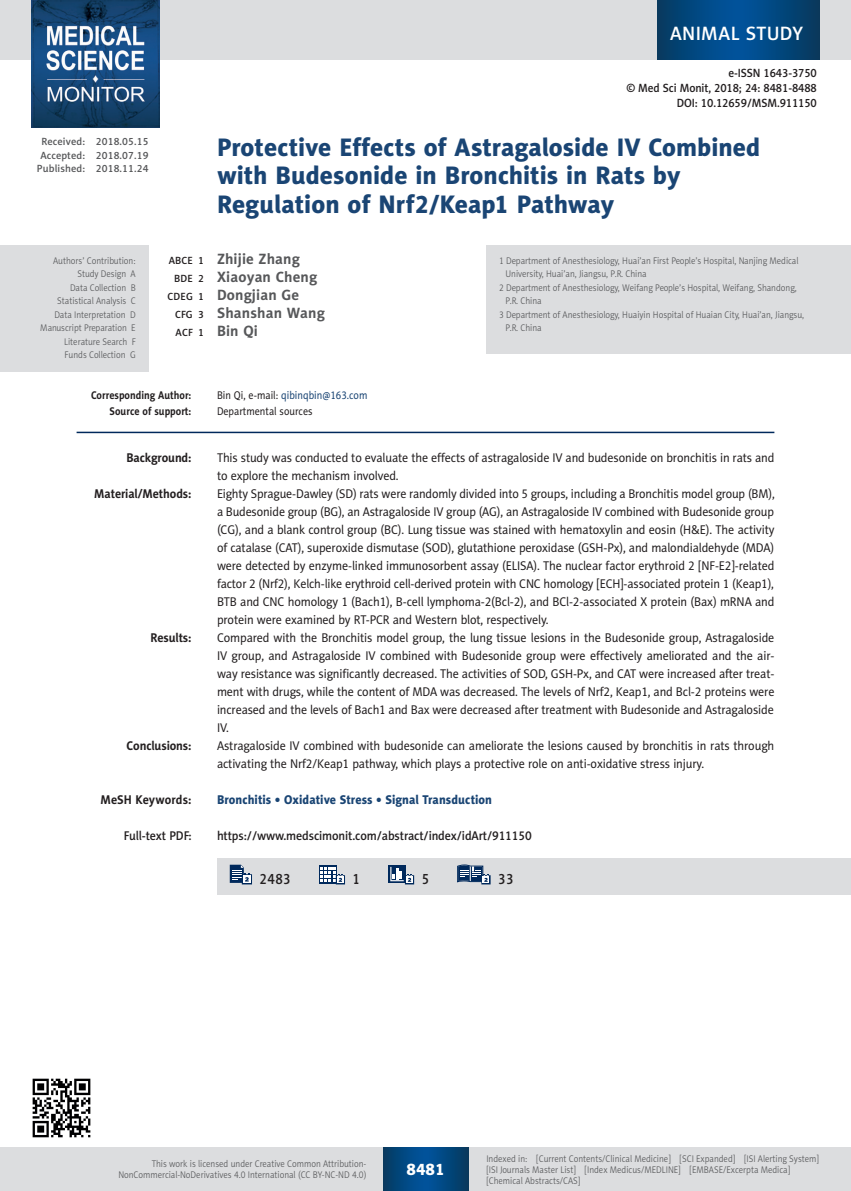
<style>
.page{position:relative;width:851px;height:1191px;background:#fff}
.page>*{position:absolute;margin:0;border:0;box-sizing:border-box;transform-origin:0 0}
.MSM_Tytul{font:25.5px/28.5px "Naomi Sans EFN Heavy";color:#1a4574}
.t1{font:19.5px "Naomi Sans EFN Medium";letter-spacing:.015em;color:#fff}
.t2{font:16.5px "Naomi Sans EFN Heavy";color:#fff}
.MSM_Autorzy{font:700 15px "Naomi Sans EFN";letter-spacing:.01em;color:#57585a}
.MSM_dane{font:15px "Naomi Sans EFN Medium";letter-spacing:.03em;color:#231f20;scale:.9 1}
.MSM_Summary_body{font:12.75px/18px "Naomi Sans EFN";letter-spacing:-.01em;color:#231f20;scale:.95 1}
.MSM_Summary_body-2{font:12.75px/18px "Naomi Sans EFN";letter-spacing:-.01em;color:#231f20;text-align:justify;scale:.94 1}
.MSM_full_text_pdf{font:12.75px "Naomi Sans EFN Medium";letter-spacing:-.01em;color:#231f20;scale:.95 1}
.MSM_keywords{font:12.75px "Naomi Sans EFN Heavy";letter-spacing:.005em;color:#1a4574;scale:.95 1}
.MSM_Summary_body-3{font:700 12.75px "Naomi Sans EFN";letter-spacing:-.01em;color:#231f20;scale:.95 1}
.MSM_Summary_body-4{font:700 12.75px "Naomi Sans EFN";letter-spacing:-.01em;color:#231f20;scale:.94 1}
.MSM_keywords-2{font:700 12.75px "Naomi Sans EFN";letter-spacing:.005em;color:#231f20;scale:.95 1}
.MSM_full_text_pdf-2{font:12px "Naomi Sans EFN Medium";letter-spacing:-.01em;color:#231f20;scale:.95 1}
.MSM_Adres{font:11.25px "Naomi Sans EFN";color:#1a4574;scale:.9 1}
.MSM_Adres-2{font:700 11.25px "Naomi Sans EFN";color:#231f20;scale:.9 1}
.MSM_Support{font:11.25px "Naomi Sans EFN";color:#231f20;scale:.9 1}
.MSM_Support-2{font:700 11.25px "Naomi Sans EFN";color:#231f20;scale:.9 1}
.t3{font:10.5px "Naomi Sans EFN Medium";letter-spacing:.01em;color:#57585a}
.MSM_Afiliacja{font:9.75px/13.5px "Naomi Sans EFN Light";color:#57585a;scale:.9 1}
.s1{font-family:"Naomi Sans EFN Medium";font-weight:400;font-size:10.5px;color:#231f20}
.s2{color:#231f20}
</style>
<div class="page">
<div style="left:217px;top:858px;width:633px;height:36px;background:#dcdddf"></div>
<svg style="left:230px;top:864px;width:22px;height:20px"></svg>
<div style="left:319px;top:865px;width:17px;height:18px;background:#00295c"></div>
<svg style="left:320px;top:866px;width:25px;height:18px"></svg>
<div style="left:388px;top:865px;width:18px;height:18px;background:#00295c"></div>
<svg style="left:390px;top:867px;width:24px;height:17px"></svg>
<svg style="left:457px;top:864px;width:33px;height:20px"></svg>
<hr style="left:77px;top:432px;width:697px;height:1px;background:#00295c">
<div style="left:0;top:246px;width:148px;height:126px;background:#dcdddf"></div>
<div style="left:486px;top:246px;width:364px;height:108px;background:#dcdddf"></div>
<img style="left:32px;top:1078px;width:59px;height:60px">
<div style="left:0;top:1148px;width:850px;height:43px;background:#dcdddf"></div>
<svg style="left:383px;top:1147px;width:85px;height:43px;background:#02477e"></svg>
<div style="left:0;top:0;width:850px;height:60px;background:#dcdddf"></div>
<img style="left:32px;top:0;width:127px;height:128px">
<svg style="left:657px;top:0;width:162px;height:60px;background:#02477e"></svg>
<h2 class="t1" style="left:670px;top:22px;width:134px">ANIMAL STUDY</h2>
<p class="t3" style="left:41px;top:136px;width:109px">Received: 2018.05.15</p>
<p class="t3" style="left:40px;top:149px;width:110px">Accepted: 2018.07.19</p>
<p class="t3" style="left:37px;top:163px;width:113px">Published: 2018.11.24</p>
<p class="MSM_Afiliacja" style="left:53px;top:254px;width:93px">Authors’ Contribution:</p>
<p class="MSM_Afiliacja" style="left:77px;top:267px;width:66px">Study Design A</p>
<p class="MSM_Afiliacja" style="left:70px;top:281px;width:74px">Data Collection B</p>
<p class="MSM_Afiliacja" style="left:57px;top:294px;width:89px">Statistical Analysis C</p>
<p class="MSM_Afiliacja" style="left:54px;top:308px;width:92px">Data Interpretation D</p>
<p class="MSM_Afiliacja" style="left:40px;top:321px;width:107px">Manuscript Preparation E</p>
<p class="MSM_Afiliacja" style="left:64px;top:335px;width:81px">Literature Search F</p>
<p class="MSM_Afiliacja" style="left:65px;top:348px;width:80px">Funds Collection G</p>
<p class="MSM_full_text_pdf-2" style="left:728px;top:66px;width:95px">e-ISSN 1643-3750</p>
<p class="MSM_full_text_pdf-2" style="left:626px;top:81px;width:202px">© Med Sci Monit, 2018; 24: 8481-8488</p>
<p class="MSM_full_text_pdf-2" style="left:676px;top:96px;width:149px">DOI: 10.12659/MSM.911150</p>
<p class="MSM_Tytul" style="left:217px;top:132px;width:544px">Protective Effects of Astragaloside IV Combined with Budesonide in Bronchitis in Rats by<br>Regulation of Nrf2/Keap1 Pathway</p>
<p class="MSM_Autorzy" style="left:169px;top:250px;width:132px"><span class="s1">ABCE 1</span> Zhijie Zhang</p>
<p class="MSM_Autorzy" style="left:174px;top:268px;width:144px"><span class="s1">BDE 2</span> Xiaoyan Cheng</p>
<p class="MSM_Autorzy" style="left:168px;top:286px;width:133px"><span class="s1">CDEG 1</span> Dongjian Ge</p>
<p class="MSM_Autorzy" style="left:175px;top:304px;width:151px"><span class="s1">CFG 3</span> Shanshan Wang</p>
<p class="MSM_Autorzy" style="left:175px;top:322px;width:84px"><span class="s1">ACF 1</span> Bin Qi</p>
<p class="MSM_Afiliacja" style="left:505px;top:254px;width:327px;text-indent:-6px">1 Department of Anesthesiology, Huai’an First People’s Hospital, Nanjing Medical<br>University, Huai’an, Jiangsu, P.R. China</p>
<p class="MSM_Afiliacja" style="left:505px;top:281px;width:325px;text-indent:-6px">2 Department of Anesthesiology, Weifang People’s Hospital, Weifang, Shandong,<br>P.R. China</p>
<p class="MSM_Afiliacja" style="left:505px;top:308px;width:333px;text-indent:-6px">3 Department of Anesthesiology, Huaiyin Hospital of Huaian City, Huai’an, Jiangsu,<br>P.R. China</p>
<p class="MSM_Adres-2" style="left:91px;top:388px;width:113px">Corresponding Author:</p>
<p class="MSM_Adres" style="left:217px;top:388px;width:169px"><span class="s2">Bin Qi, e-mail:</span> qibinqbin@163.com</p>
<p class="MSM_Support-2" style="left:110px;top:404px;width:92px">Source of support:</p>
<p class="MSM_Support" style="left:217px;top:404px;width:108px">Departmental sources</p>
<p class="MSM_Summary_body-3" style="left:126px;top:450px;width:70px">Background:</p>
<p class="MSM_Summary_body" style="left:217px;top:449px;width:588px">This study was conducted to evaluate the effects of astragaloside IV and budesonide on bronchitis in rats and to explore the mechanism involved.</p>
<p class="MSM_Summary_body-4" style="left:94px;top:486px;width:105px">Material/Methods:</p>
<p class="MSM_Summary_body-2" style="left:217px;top:485px;width:594px">Eighty Sprague-Dawley (SD) rats were randomly divided into 5 groups, including a Bronchitis model group (BM), a Budesonide group (BG), an Astragaloside IV group (AG), an Astragaloside IV combined with Budesonide group (CG), and a blank control group (BC). Lung tissue was stained with hematoxylin and eosin (H&amp;E). The activity of catalase (CAT), superoxide dismutase (SOD), glutathione peroxidase (GSH-Px), and malondialdehyde (MDA) were detected by enzyme-linked immunosorbent assay (ELISA). The nuclear factor erythroid 2 [NF-E2]-related factor 2 (Nrf2), Kelch-like erythroid cell-derived protein with CNC homology [ECH]-associated protein 1 (Keap1), BTB and CNC homology 1 (Bach1), B-cell lymphoma-2(Bcl-2), and BCl-2-associated X protein (Bax) mRNA and protein were examined by RT-PCR and Western blot, respectively.</p>
<p class="MSM_Summary_body-3" style="left:150px;top:630px;width:45px">Results:</p>
<p class="MSM_Summary_body" style="left:217px;top:629px;width:588px;text-align:justify">Compared with the Bronchitis model group, the lung tissue lesions in the Budesonide group, Astragaloside IV group, and Astragaloside IV combined with Budesonide group were effectively ameliorated and the air&shy;way resistance was significantly decreased. The activities of SOD, GSH-Px, and CAT were increased after treat&shy;ment with drugs, while the content of MDA was decreased. The levels of Nrf2, Keap1, and Bcl-2 proteins were increased and the levels of Bach1 and Bax were decreased after treatment with Budesonide and Astragaloside IV.</p>
<p class="MSM_Summary_body-3" style="left:127px;top:738px;width:70px">Conclusions:</p>
<p class="MSM_Summary_body" style="left:217px;top:737px;width:588px">Astragaloside IV combined with budesonide can ameliorate the lesions caused by bronchitis in rats through activating the Nrf2/Keap1 pathway, which plays a protective role on anti-oxidative stress injury.</p>
<p class="MSM_keywords-2" style="left:100px;top:792px;width:97px">MeSH Keywords:</p>
<p class="MSM_keywords" style="left:217px;top:792px;width:291px">Bronchitis • Oxidative Stress • Signal Transduction</p>
<p class="MSM_full_text_pdf" style="left:124px;top:828px;width:73px">Full-text PDF:</p>
<p class="MSM_full_text_pdf" style="left:217px;top:828px;width:333px">https://www.medscimonit.com/abstract/index/idArt/911150</p>
<p class="MSM_dane" style="left:259px;top:870px;width:36px">2483</p>
<p class="MSM_dane" style="left:352px;top:870px;width:10px">1</p>
<p class="MSM_dane" style="left:421px;top:870px;width:10px">5</p>
<p class="MSM_dane" style="left:498px;top:870px;width:19px">33</p>
<p class="MSM_Afiliacja" style="left:118px;top:1158px;width:277px;line-height:11.2px;text-align:right">This work is licensed under Creative Common Attribution-<br>NonCommercial-NoDerivatives 4.0 International (CC BY-NC-ND 4.0)</p>
<p class="t2" style="left:406px;top:1159px;width:40px">8481</p>
<p class="MSM_Afiliacja" style="left:486px;top:1152px;width:371px;line-height:11.2px">Indexed in: [Current Contents/Clinical Medicine] [SCI Expanded] [ISI Alerting System] [ISI Journals Master List] [Index Medicus/MEDLINE] [EMBASE/Excerpta Medica] [Chemical Abstracts/CAS]</p>
</div>
